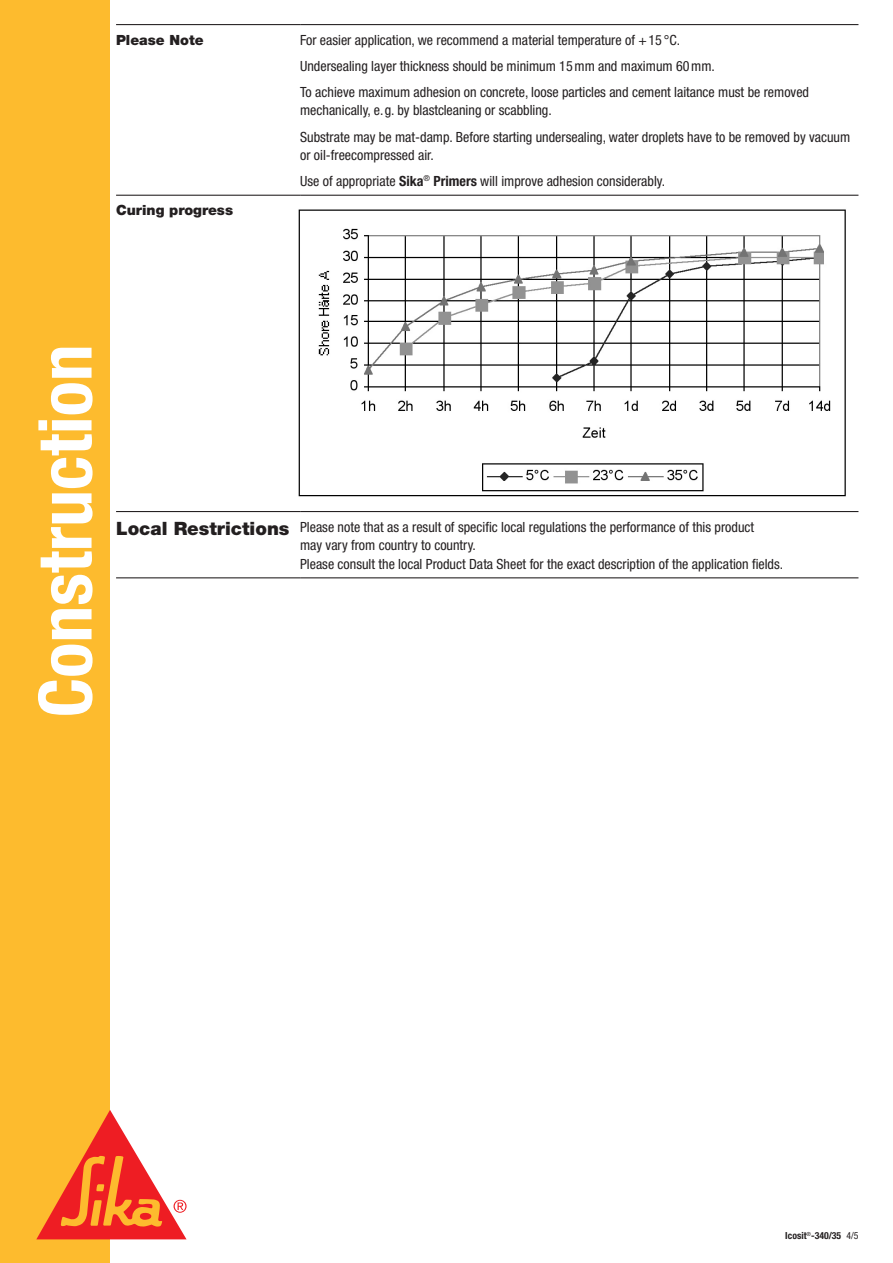
<style>
.page{position:relative;width:893px;height:1263px;background:#fff}
.page>*{position:absolute;margin:0;border:0;box-sizing:border-box;transform-origin:0 0}
.t1{font:700 condensed 73.65px "Helvetica Neue";color:#fff}
.t2{font:condensed 14.1px/26.1px "Helvetica Neue";color:#231f20}
.t3{font:900 14.1px "Helvetica Neue";color:#231f20}
.t4{font:700 condensed 9.75px "Helvetica Neue";color:#231f20}
.s1{font-weight:700}
.s2{font-weight:900;font-stretch:normal;font-size:18.45px}
.s3{font-weight:400}
</style>
<div class="page">
<div style="left:0;top:0;width:110px;height:1263px;background:#fdbb2e"></div>
<svg style="left:36px;top:1110px;width:151px;height:129px"></svg>
<hr style="left:116px;top:24px;width:184px;height:1px;background:#231f20">
<hr style="left:300px;top:24px;width:558px;height:1px;background:#231f20">
<hr style="left:116px;top:195px;width:184px;height:1px;background:#231f20">
<hr style="left:300px;top:195px;width:558px;height:1px;background:#231f20">
<hr style="left:116px;top:511px;width:184px;height:1px;background:#231f20">
<hr style="left:300px;top:511px;width:558px;height:1px;background:#231f20">
<hr style="left:116px;top:577px;width:184px;height:1px;background:#231f20">
<hr style="left:300px;top:577px;width:558px;height:1px;background:#231f20">
<img style="left:298px;top:209px;width:548px;height:288px">
<p class="t3" style="left:116px;top:31px;width:89px">Please Note</p>
<p class="t2" style="left:300px;top:27px;width:510px">For easier application, we recommend a material temperature of +15 °C.<br>Undersealing layer thickness should be minimum 15mm and maximum 60mm.<br>To achieve maximum adhesion on concrete, loose particles and cement laitance must be removed</p>
<p class="t2" style="left:300px;top:97px;width:552px">mechanically, e.g. by blastcleaning or scabbling.<br>Substrate may be mat-damp. Before starting undersealing, water droplets have to be removed by vacuum</p>
<p class="t2" style="left:300px;top:142px;width:367px">or oil-freecompressed air.<br>Use of appropriate <span class="s1">Sika</span><sup>®</sup> <span class="s1">Primers</span> will improve adhesion considerably.</p>
<p class="t3" style="left:116px;top:202px;width:118px">Curing progress</p>
<p class="t1" style="left:21px;top:717px;width:375px;rotate:-90deg">Construction</p>
<p class="t2" style="left:300px;top:517px;width:485px;line-height:18.5px;text-indent:-184px"><span class="s2">Local Restrictions</span> Please note that as a result of specific local regulations the performance of this product<br>may vary from country to country.<br>Please consult the local Product Data Sheet for the exact description of the application fields.</p>
<p class="t4" style="left:785px;top:1229px;width:75px">Icosit<sup>®</sup>-340/35 <span class="s3">4/5</span></p>
</div>
